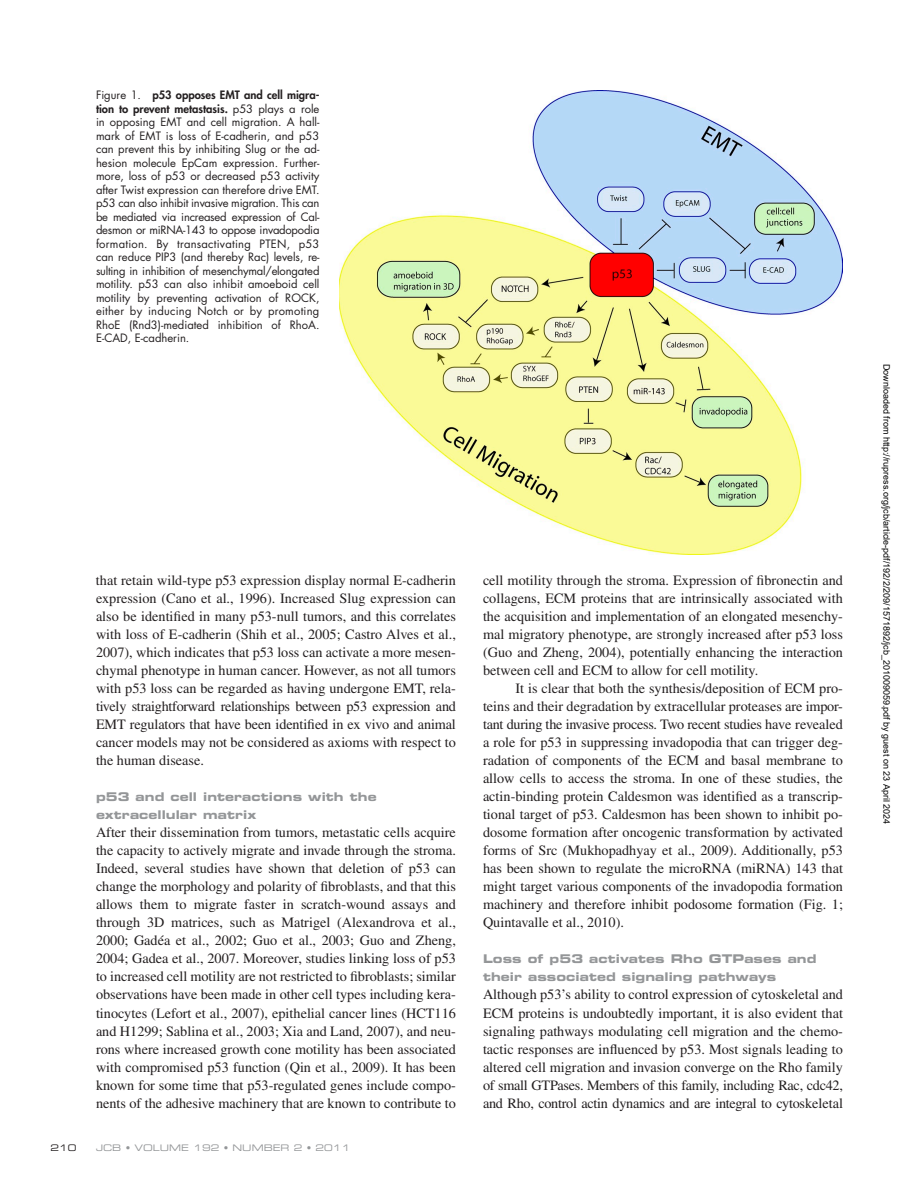
<style>
.page{position:relative;width:918px;height:1188px;background:#fff}
.page>*{position:absolute;margin:0;border:0;box-sizing:border-box;transform-origin:0 0}
.t1{font:14.25px/18px "Times LT Std";color:#231f20;text-align:justify}
.t2{font:12px/18px "Eurostile LT Std Bold Ex 2";letter-spacing:.005em;color:#949698}
.t3{font:11.25px/13.5px "Futura Std";color:#231f20;text-align:justify}
.t4{font:9px "Arial";color:#000}
.t5{font:9px "Eurostile LT Std Ex 2";color:#949698}
.t6{font:9px "Eurostile LT Std Ex 2";color:#231f20}
.s1{font-weight:800}
</style>
<div class="page">
<img style="left:339px;top:90px;width:504px;height:465px">
<p class="t3" style="left:96px;top:89px;width:225px">Figure 1. <span class="s1">p53 opposes EMT and cell migra&shy;tion to prevent metastasis.</span> p53 plays a role in opposing EMT and cell migration. A hall&shy;mark of EMT is loss of E-cadherin, and p53 can prevent this by inhibiting Slug or the ad&shy;hesion molecule EpCam expression. Further&shy;more, loss of p53 or decreased p53 activity after Twist expression can therefore drive EMT. p53 can also inhibit invasive migration. This can be mediated via increased expression of Cal&shy;desmon or miRNA-143 to oppose invado-podia formation. By transactivating PTEN, p53 can reduce PIP3 (and thereby Rac) levels, re&shy;sulting in inhibition of mesenchymal/elongated motility. p53 can also inhibit amoeboid cell motility by preventing activation of ROCK, either by inducing Notch or by promoting RhoE (Rnd3)-mediated inhibition of RhoA.<br>E-CAD, E-cadherin.</p>
<p class="t1" style="left:96px;top:571px;width:362px">that retain wild-type p53 expression display normal E-cadherin expression (Cano et al., 1996). Increased Slug expression can also be identified in many p53-null tumors, and this correlates with loss of E-cadherin (Shih et al., 2005; Castro Alves et al., 2007), which indicates that p53 loss can activate a more mesen&shy;chymal phenotype in human cancer. However, as not all tumors with p53 loss can be regarded as having undergone EMT, rela&shy;tively straightforward relationships between p53 expression and EMT regulators that have been identified in ex vivo and animal cancer models may not be considered as axioms with respect to the human disease.</p>
<p class="t2" style="left:96px;top:788px;width:282px">p53 and cell interactions with the extracellular matrix</p>
<p class="t1" style="left:96px;top:823px;width:362px">After their dissemination from tumors, metastatic cells acquire the capacity to actively migrate and invade through the stroma.<br>Indeed, several studies have shown that deletion of p53 can change the morphology and polarity of fibroblasts, and that this allows them to migrate faster in scratch-wound assays and through 3D matrices, such as Matrigel (Alexandrova et al., 2000; Gadéa et al., 2002; Guo et al., 2003; Guo and Zheng, 2004; Gadea et al., 2007. Moreover, studies linking loss of p53 to increased cell motility are not restricted to fibroblasts; similar observations have been made in other cell types including kera&shy;tinocytes (Lefort et al., 2007), epithelial cancer lines (HCT116 and H1299; Sablina et al., 2003; Xia and Land, 2007), and neu&shy;rons where increased growth cone motility has been associated with compromised p53 function (Qin et al., 2009). It has been known for some time that p53-regulated genes include compo&shy;nents of the adhesive machinery that are known to contribute to</p>
<p class="t6" style="left:50px;top:1142px;width:28px">210</p>
<p class="t5" style="left:96px;top:1142px;width:256px">JCB • VOLUME 192 • NUMBER 2 • 2011</p>
<p class="t1" style="left:483px;top:571px;width:362px">cell motility through the stroma. Expression of fibronectin and collagens, ECM proteins that are intrinsically associated with the acquisition and implementation of an elongated mesenchy&shy;mal migratory phenotype, are strongly increased after p53 loss (Guo and Zheng, 2004), potentially enhancing the interaction between cell and ECM to allow for cell motility.</p>
<p class="t1" style="left:483px;top:679px;width:362px;text-indent:32px">It is clear that both the synthesis/deposition of ECM pro&shy;teins and their degradation by extracellular proteases are impor&shy;tant during the invasive process. Two recent studies have revealed a role for p53 in suppressing invadopodia that can trigger deg&shy;radation of components of the ECM and basal membrane to allow cells to access the stroma. In one of these studies, the actin-binding protein Caldesmon was identified as a transcrip&shy;tional target of p53. Caldesmon has been shown to inhibit po&shy;dosome formation after oncogenic transformation by activated forms of Src (Mukhopadhyay et al., 2009). Additionally, p53 has been shown to regulate the microRNA (miRNA) 143 that might target various components of the invadopodia formation machinery and therefore inhibit podosome formation (Fig. 1; Quintavalle et al., 2010).</p>
<p class="t2" style="left:483px;top:950px;width:335px">Loss of p53 activates Rho GTPases and their associated signaling pathways</p>
<p class="t1" style="left:483px;top:986px;width:362px">Although p53’s ability to control expression of cytoskeletal and ECM proteins is undoubtedly important, it is also evident that signaling pathways modulating cell migration and the chemo&shy;tactic responses are influenced by p53. Most signals leading to altered cell migration and invasion converge on the Rho family of small GTPases. Members of this family, including Rac, cdc42, and Rho, control actin dynamics and are integral to cytoskeletal</p>
<p class="t4" style="left:890px;top:364px;width:462px;rotate:90deg">Downloaded from http://rupress.org/jcb/article-pdf/192/2/209/1571892/jcb_201009059.pdf by guest on 23 April 2024</p>
</div>
